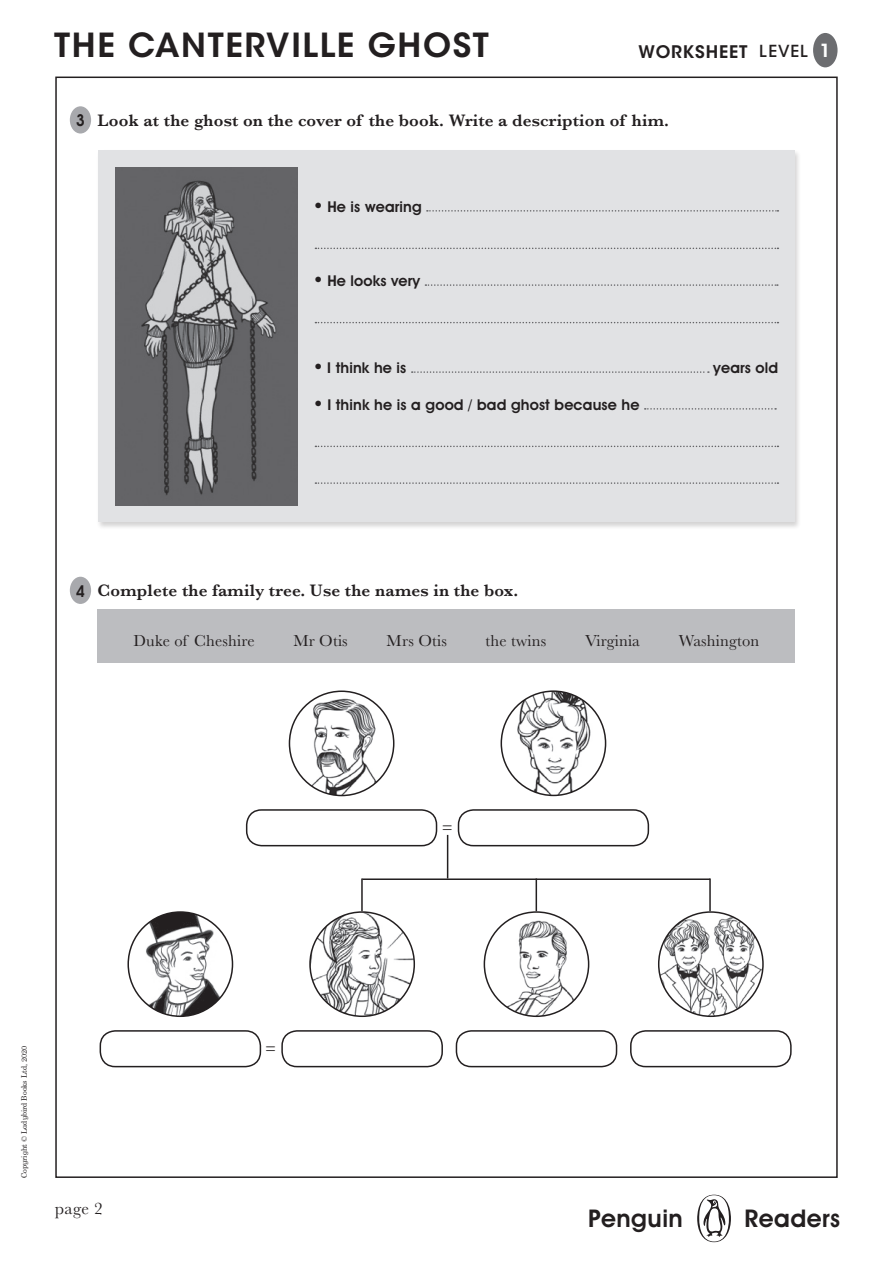
<style>
.page{position:relative;width:893px;height:1263px;background:#fff}
.page>*{position:absolute;margin:0;border:0;box-sizing:border-box;transform-origin:0 0}
.t1{font:600 33px "ITC Avant Garde Std";letter-spacing:.05em;color:#231f20}
.t2{font:600 24.6px "Avant Garde IT Cby BT";letter-spacing:.02em;color:#231f20}
.t3{font:600 18px "ITC Avant Garde Std";color:#fff}
._05b_HEADING{font:600 17.25px "Baskerville";letter-spacing:.01em;color:#231f20}
.t4{font:600 17.25px "ITC Avant Garde Std";letter-spacing:.05em;color:#231f20}
.t5{font:17.25px "Baskerville";color:#231f20}
._05_BODY{font:16.5px "Baskerville";letter-spacing:.01em;color:#231f20}
.BODY_TEXT{font:600 16.5px "Avant Garde IT Cby BT";color:#231f20;scale:.96 1}
.body_no_grid{font:16.5px "Baskerville";color:#231f20}
.body_no_grid-2{font:600 15px "Avant Garde IT Cby BT";letter-spacing:.01em;color:#231f20}
.t6{font:7.5px "Century Schlbk Penguin Inf";color:#231f20}
.s1{font-weight:500;font-size:16.5px}
.s2{font-family:"Baskerville";font-size:21px}
</style>
<div class="page">
<div style="left:697px;top:1195px;width:34px;height:47px;background:#231f20;border-radius:50%"></div>
<svg style="left:699px;top:1195px;width:30px;height:46px"></svg>
<div style="left:813px;top:33px;width:24px;height:34px;background:#6c6d70;border-radius:50%"></div>
<div style="left:98px;top:609px;width:697px;height:53px;background:#bcbdc0"></div>
<div style="left:70px;top:106px;width:21px;height:28px;background:#a8a9ad;border-radius:50%"></div>
<div style="left:70px;top:577px;width:21px;height:27px;background:#a8a9ad;border-radius:50%"></div>
<div style="left:96px;top:149px;width:706px;height:381px;background:#231f20;opacity:.2"></div>
<div style="left:98px;top:151px;width:696px;height:371px;background:#e1e2e4"></div>
<svg style="left:427px;top:210px;width:351px;height:2px"></svg>
<svg style="left:315px;top:248px;width:463px;height:1px"></svg>
<svg style="left:425px;top:284px;width:353px;height:2px"></svg>
<svg style="left:315px;top:322px;width:463px;height:1px"></svg>
<svg style="left:412px;top:371px;width:297px;height:2px"></svg>
<svg style="left:645px;top:408px;width:131px;height:2px"></svg>
<svg style="left:315px;top:446px;width:463px;height:1px"></svg>
<svg style="left:315px;top:482px;width:463px;height:2px"></svg>
<img style="left:116px;top:168px;width:182px;height:337px">
<hr style="left:447px;top:835px;width:1px;height:43px;background:#231f20">
<hr style="left:362px;top:878px;width:348px;height:2px;background:#231f20">
<hr style="left:536px;top:878px;width:1px;height:33px;background:#231f20">
<div style="left:458px;top:809px;width:191px;height:37px;border:2px solid #231f20;border-radius:15px"></div>
<div style="left:246px;top:809px;width:191px;height:37px;border:2px solid #231f20;border-radius:15px"></div>
<img style="left:501px;top:691px;width:105px;height:104px;border-radius:52px">
<div style="left:501px;top:690px;width:105px;height:106px;border:2px solid #231f20;border-radius:50%"></div>
<img style="left:289px;top:691px;width:105px;height:104px;border-radius:52px">
<div style="left:289px;top:690px;width:105px;height:106px;border:2px solid #231f20;border-radius:50%"></div>
<hr style="left:361px;top:878px;width:2px;height:33px;background:#231f20">
<div style="left:630px;top:1030px;width:162px;height:37px;border:2px solid #231f20;border-radius:15px"></div>
<div style="left:456px;top:1030px;width:161px;height:37px;border:2px solid #231f20;border-radius:15px"></div>
<div style="left:281px;top:1030px;width:162px;height:37px;border:2px solid #231f20;border-radius:15px"></div>
<div style="left:100px;top:1030px;width:161px;height:37px;border:2px solid #231f20;border-radius:15px"></div>
<img style="left:659px;top:912px;width:104px;height:104px;border-radius:52px">
<div style="left:658px;top:911px;width:106px;height:106px;border:2px solid #231f20;border-radius:50%"></div>
<img style="left:484px;top:912px;width:105px;height:104px;border-radius:52px">
<div style="left:484px;top:911px;width:105px;height:106px;border:2px solid #231f20;border-radius:50%"></div>
<img style="left:310px;top:912px;width:104px;height:104px;border-radius:52px">
<div style="left:309px;top:911px;width:106px;height:106px;border:2px solid #231f20;border-radius:50%"></div>
<img style="left:128px;top:912px;width:104px;height:104px;border-radius:52px">
<div style="left:127px;top:911px;width:106px;height:106px;border:2px solid #231f20;border-radius:50%"></div>
<hr style="left:709px;top:878px;width:2px;height:33px;background:#231f20">
<h1 class="t1" style="left:54px;top:24px;width:436px">THE CANTERVILLE GHOST</h1>
<p class="t3" style="left:820px;top:39px;width:12px">1</p>
<p class="t4" style="left:639px;top:41px;width:171px">WORKSHEET <span class="s1">LEVEL</span></p>
<p class="BODY_TEXT" style="left:76px;top:110px;width:11px">3</p>
<p class="_05b_HEADING" style="left:98px;top:108px;width:573px">Look at the ghost on the cover of the book. Write a description of him.</p>
<p class="body_no_grid-2" style="left:315px;top:197px;width:109px"><span class="s2">•</span> He is wearing</p>
<p class="body_no_grid-2" style="left:315px;top:271px;width:107px"><span class="s2">•</span> He looks very</p>
<p class="body_no_grid-2" style="left:315px;top:358px;width:93px"><span class="s2">•</span> I think he is</p>
<p class="body_no_grid-2" style="left:713px;top:358px;width:66px">years old</p>
<p class="body_no_grid-2" style="left:315px;top:395px;width:326px"><span class="s2">•</span> I think he is a good / bad ghost because he</p>
<p class="BODY_TEXT" style="left:76px;top:581px;width:11px">4</p>
<p class="_05b_HEADING" style="left:98px;top:579px;width:422px">Complete the family tree. Use the names in the box.</p>
<p class="_05_BODY" style="left:134px;top:630px;width:123px">Duke of Cheshire</p>
<p class="_05_BODY" style="left:293px;top:630px;width:56px">Mr Otis</p>
<p class="_05_BODY" style="left:387px;top:630px;width:62px">Mrs Otis</p>
<p class="_05_BODY" style="left:486px;top:630px;width:62px">the twins</p>
<p class="_05_BODY" style="left:585px;top:630px;width:57px">Virginia</p>
<p class="_05_BODY" style="left:679px;top:630px;width:82px">Washington</p>
<p class="body_no_grid" style="left:442px;top:817px;width:13px">=</p>
<p class="t6" style="left:19px;top:1178px;width:134px;rotate:-90deg">Copyright © Ladybird Books Ltd, 2020</p>
<p class="body_no_grid" style="left:265px;top:1038px;width:13px">=</p>
<p class="t5" style="left:55px;top:1197px;width:49px">page 2</p>
<h2 class="t2" style="left:588px;top:1203px;width:96px">Penguin</h2>
<h2 class="t2" style="left:744px;top:1203px;width:97px">Readers</h2>
</div>
